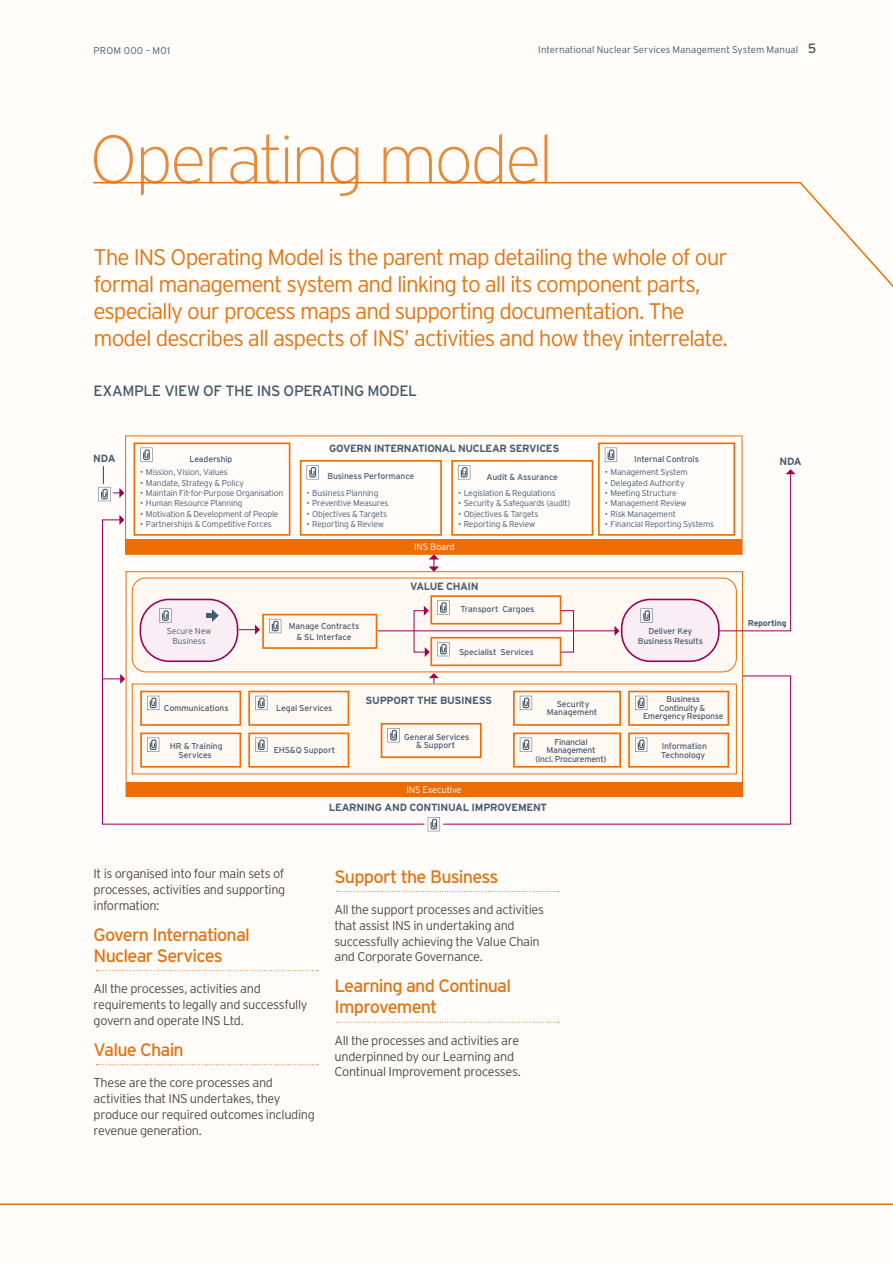
<style>
.page{position:relative;width:893px;height:1263px;background:#fffcfa}
.page>*{position:absolute;margin:0;border:0;box-sizing:border-box;transform-origin:0 0}
.t1{font:200 67.5px "Interstate";letter-spacing:-.04em;color:#e68b39}
.t2{font:300 22.5px/27px "Interstate";letter-spacing:-.045em;color:#e17614}
.t3{font:18px/21px "Interstate";letter-spacing:-.045em;color:#e17614}
.t4{font:15px "Interstate";letter-spacing:-.025em;color:#425b6b}
.t5{font:300 12.75px/15.8px "Interstate";letter-spacing:-.03em;color:#4b4b4d}
.t6{font:700 10.5px "Interstate";letter-spacing:-.03em;color:#4a5c70}
.t7{font:300 9.75px "Interstate";color:#425b6b}
.t8{font:300 9.75px "Interstate";letter-spacing:.035em;color:#425b6b}
.t9{font:300 9.3px "Interstate";letter-spacing:-.02em;color:#fff}
.t10{font:300 8.55px/10.4px "Interstate";letter-spacing:-.025em;color:#4a5c70;text-align:center}
.t11{font:8.55px/8.6px "Interstate";letter-spacing:-.015em;color:#4a5c70;text-align:center}
.t12{font:700 8.55px "Interstate";letter-spacing:-.02em;color:#4a5c70}
.s1{font-weight:400;font-size:13.5px}
</style>
<div class="page">
<svg style="left:96px;top:970px;width:222px;height:1px"></svg>
<svg style="left:96px;top:1064px;width:222px;height:1px"></svg>
<svg style="left:337px;top:891px;width:222px;height:1px"></svg>
<svg style="left:337px;top:1022px;width:222px;height:1px"></svg>
<div style="left:132px;top:684px;width:604px;height:90px;background:#fff9f4"></div>
<div style="left:132px;top:578px;width:604px;height:94px;background:#fff9f4;border-radius:13px"></div>
<div style="left:132px;top:578px;width:605px;height:94px;border:1px solid #ed6d04;border-radius:13px"></div>
<div style="left:134px;top:442px;width:156px;height:94px;border:2px solid #ed6d04"></div>
<svg style="left:140px;top:448px;width:13px;height:14px"></svg>
<div style="left:300px;top:460px;width:142px;height:76px;border:2px solid #ed6d04"></div>
<svg style="left:307px;top:465px;width:12px;height:14px"></svg>
<div style="left:451px;top:460px;width:142px;height:76px;border:2px solid #ed6d04"></div>
<svg style="left:458px;top:465px;width:12px;height:14px"></svg>
<div style="left:598px;top:442px;width:137px;height:94px;border:2px solid #ed6d04"></div>
<svg style="left:605px;top:448px;width:12px;height:14px"></svg>
<div style="left:430px;top:595px;width:131px;height:29px;border:2px solid #ed6d04"></div>
<svg style="left:437px;top:600px;width:12px;height:15px"></svg>
<div style="left:430px;top:637px;width:131px;height:29px;border:2px solid #ed6d04"></div>
<svg style="left:437px;top:642px;width:12px;height:14px"></svg>
<div style="left:381px;top:723px;width:101px;height:35px;border:2px solid #ed6d04"></div>
<div style="left:126px;top:782px;width:616px;height:15px;background:#ed6d04"></div>
<div style="left:125px;top:540px;width:617px;height:14px;background:#ed6d04"></div>
<div style="left:622px;top:599px;width:97px;height:62px;background:#f8eef3;border-radius:29px"></div>
<div style="left:621px;top:599px;width:99px;height:63px;border:2px solid #9e0054;border-radius:29px"></div>
<svg style="left:640px;top:608px;width:13px;height:15px"></svg>
<svg style="left:428px;top:817px;width:12px;height:14px"></svg>
<svg style="left:102px;top:519px;width:323px;height:306px"></svg>
<svg style="left:119px;top:515px;width:5px;height:10px"></svg>
<svg style="left:442px;top:675px;width:349px;height:150px"></svg>
<svg style="left:718px;top:469px;width:78px;height:163px"></svg>
<svg style="left:102px;top:674px;width:23px;height:10px"></svg>
<svg style="left:239px;top:625px;width:21px;height:10px"></svg>
<svg style="left:413px;top:606px;width:17px;height:51px"></svg>
<hr style="left:378px;top:630px;width:237px;height:1px;background:#9e0054">
<svg style="left:614px;top:626px;width:5px;height:10px"></svg>
<svg style="left:98px;top:466px;width:26px;height:35px"></svg>
<div style="left:125px;top:436px;width:617px;height:119px;border:1px solid #ed6d04"></div>
<svg style="left:429px;top:673px;width:10px;height:10px"></svg>
<svg style="left:429px;top:554px;width:10px;height:18px"></svg>
<div style="left:560px;top:610px;width:14px;height:42px;border:1px solid #9e0054"></div>
<hr style="left:0;top:1203px;width:893px;height:2px;background:#e17614">
<svg style="left:93px;top:181px;width:800px;height:107px"></svg>
<p class="t8" style="left:94px;top:45px;width:78px">PROM 000 – M01</p>
<p class="t7" style="left:538px;top:45px;width:280px">International Nuclear Services Management System Manual <span class="s1">5</span></p>
<h1 class="t1" style="left:89px;top:122px;width:466px">Operating model</h1>
<p class="t2" style="left:94px;top:243px;width:636px">The INS Operating Model is the parent map detailing the whole of our formal management system and linking to all its component parts, especially our process maps and supporting documentation. The model describes all aspects of INS’ activities and how they interrelate.</p>
<p class="t4" style="left:94px;top:382px;width:325px">EXAMPLE VIEW OF THE INS OPERATING MODEL</p>
<p class="t6" style="left:329px;top:443px;width:232px">GOVERN INTERNATIONAL NUCLEAR SERVICES</p>
<p class="t6" style="left:93px;top:452px;width:24px">NDA</p>
<p class="t6" style="left:779px;top:456px;width:24px">NDA</p>
<p class="t11" style="left:189px;top:455px;width:45px">Leadership</p>
<p class="t11" style="left:634px;top:455px;width:66px">Internal Controls</p>
<p class="t10" style="left:140px;top:467px;width:89px">• Mission, Vision, Values</p>
<p class="t10" style="left:140px;top:477px;width:105px">• Mandate, Strategy &amp; Policy</p>
<p class="t10" style="left:140px;top:488px;width:144px">• Maintain Fit-for-Purpose Organisation</p>
<p class="t10" style="left:140px;top:498px;width:104px">• Human Resource Planning</p>
<p class="t10" style="left:140px;top:508px;width:140px">• Motivation &amp; Development of People</p>
<p class="t10" style="left:140px;top:518px;width:133px">• Partnerships &amp; Competitive Forces</p>
<p class="t11" style="left:327px;top:472px;width:88px">Business Performance</p>
<p class="t10" style="left:307px;top:488px;width:73px">• Business Planning</p>
<p class="t10" style="left:307px;top:498px;width:83px">• Preventive Measures</p>
<p class="t10" style="left:307px;top:508px;width:82px">• Objectives &amp; Targets</p>
<p class="t10" style="left:307px;top:518px;width:79px">• Reporting &amp; Review</p>
<p class="t11" style="left:487px;top:472px;width:73px">Audit &amp; Assurance</p>
<p class="t10" style="left:605px;top:467px;width:84px">• Management System</p>
<p class="t10" style="left:605px;top:477px;width:81px">• Delegated Authority</p>
<p class="t10" style="left:605px;top:488px;width:74px">• Meeting Structure</p>
<p class="t10" style="left:605px;top:498px;width:84px">• Management Review</p>
<p class="t10" style="left:605px;top:508px;width:73px">• Risk Management</p>
<p class="t10" style="left:605px;top:518px;width:111px">• Financial Reporting Systems</p>
<p class="t10" style="left:458px;top:488px;width:99px">• Legislation &amp; Regulations</p>
<p class="t10" style="left:458px;top:498px;width:114px">• Security &amp; Safeguards (audit)</p>
<p class="t10" style="left:458px;top:508px;width:82px">• Objectives &amp; Targets</p>
<p class="t10" style="left:458px;top:518px;width:79px">• Reporting &amp; Review</p>
<p class="t9" style="left:414px;top:541px;width:42px">INS Board</p>
<p class="t6" style="left:410px;top:581px;width:70px">VALUE CHAIN</p>
<p class="t11" style="left:460px;top:605px;width:76px">Transport Cargoes</p>
<p class="t11" style="left:459px;top:648px;width:76px">Specialist Services</p>
<p class="t11" style="left:289px;top:621px;width:72px;line-height:10.4px">Manage Contracts &amp; SL Interface</p>
<p class="t10" style="left:167px;top:626px;width:46px">Secure New<br>Business</p>
<p class="t11" style="left:638px;top:626px;width:67px;line-height:10.4px">Deliver Key<br>Business Results</p>
<p class="t11" style="left:164px;top:703px;width:66px">Communications</p>
<p class="t11" style="left:276px;top:703px;width:58px">Legal Services</p>
<p class="t11" style="left:170px;top:742px;width:54px">HR &amp; Training<br>Services</p>
<p class="t11" style="left:274px;top:746px;width:63px">EHS&amp;Q Support</p>
<p class="t6" style="left:366px;top:695px;width:128px">SUPPORT THE BUSINESS</p>
<p class="t11" style="left:404px;top:732px;width:67px">General Services &amp; Support</p>
<p class="t9" style="left:406px;top:785px;width:57px">INS Executive</p>
<p class="t11" style="left:547px;top:699px;width:52px">Security<br>Management</p>
<p class="t11" style="left:536px;top:737px;width:72px">Financial<br>Management<br>(incl. Procurement)</p>
<p class="t6" style="left:329px;top:801px;width:220px">LEARNING AND CONTINUAL IMPROVEMENT</p>
<p class="t5" style="left:94px;top:866px;width:193px;text-align:justify">It is organised into four main sets of processes, activities and supporting information:</p>
<h3 class="t3" style="left:94px;top:924px;width:158px">Govern International<br>Nuclear Services</h3>
<p class="t5" style="left:94px;top:981px;width:216px">All the processes, activities and requirements to legally and successfully govern and operate INS Ltd.</p>
<h3 class="t3" style="left:94px;top:1039px;width:92px">Value Chain</h3>
<p class="t5" style="left:94px;top:1075px;width:223px">These are the core processes and activities that INS undertakes, they produce our required outcomes including revenue generation.</p>
<h3 class="t3" style="left:334px;top:865px;width:166px">Support the Business</h3>
<p class="t5" style="left:334px;top:901px;width:211px">All the support processes and activities that assist INS in undertaking and successfully achieving the Value Chain and Corporate Governance.</p>
<h3 class="t3" style="left:334px;top:975px;width:178px">Learning and Continual<br>Improvement</h3>
<p class="t5" style="left:334px;top:1032px;width:188px">All the processes and activities are underpinned by our Learning and<br>Continual Improvement processes.</p>
<p class="t11" style="left:643px;top:695px;width:82px">Business<br>Continuity &amp;<br>Emergency Response</p>
<p class="t11" style="left:661px;top:742px;width:47px;text-align:left">Information<br>Technology</p>
<p class="t12" style="left:748px;top:618px;width:40px">Reporting</p>
</div>
